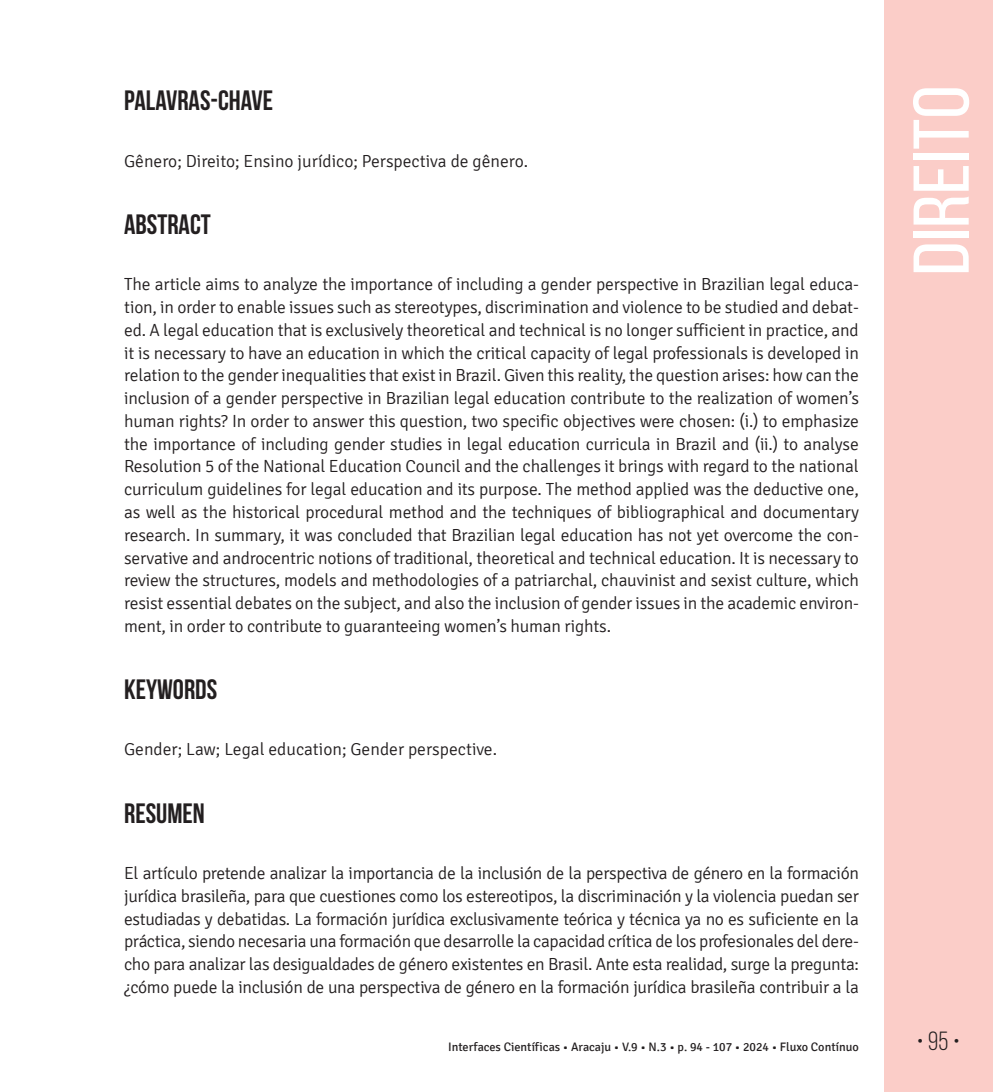
<style>
.page{position:relative;width:993px;height:1092px;background:#fff}
.page>*{position:absolute;margin:0;border:0;box-sizing:border-box;transform-origin:0 0}
.t1{font:78.75px "Bebas Neue";color:#fff;scale:1.09 1}
.Título_1{font:700 28px "Bebas Neue";color:#231f20}
.t2{font:26.25px "Bebas Neue";color:#231f20}
.TEXTO{font:300 17.5px/22.8px "Signika";letter-spacing:-.01em;color:#231f20;text-align:justify}
.t3{font:12.25px "Signika";color:#231f20}
</style>
<div class="page">
<div style="left:883px;top:0;width:109px;height:1091px;background:#fbcdc8"></div>
<p class="Título_1" style="left:124px;top:85px;width:150px">PALAVRAS-CHAVE</p>
<p class="TEXTO" style="left:124px;top:150px;width:405px">Gênero; Direito; Ensino jurídico; Perspectiva de gênero.</p>
<p class="Título_1" style="left:124px;top:209px;width:88px">ABSTRACT</p>
<p class="TEXTO" style="left:124px;top:273px;width:736px">The article aims to analyze the importance of including a gender perspective in Brazilian legal educa&shy;tion, in order to enable issues such as stereotypes, discrimination and violence to be studied and debat&shy;ed. A legal education that is exclusively theoretical and technical is no longer sufficient in practice, and it is necessary to have an education in which the critical capacity of legal professionals is developed in relation to the gender inequalities that exist in Brazil. Given this reality, the question arises: how can the inclusion of a gender perspective in Brazilian legal education contribute to the realization of women’s human rights? In order to answer this question, two specific objectives were chosen: (i.) to emphasize the importance of including gender studies in legal education curricula in Brazil and (ii.) to analyse Resolution 5 of the National Education Council and the challenges it brings with regard to the national curriculum guidelines for legal education and its purpose. The method applied was the deductive one, as well as the historical procedural method and the techniques of bibliographical and documentary research. In summary, it was concluded that Brazilian legal education has not yet overcome the con&shy;servative and androcentric notions of traditional, theoretical and technical education. It is necessary to review the structures, models and methodologies of a patriarchal, chauvinist and sexist culture, which resist essential debates on the subject, and also the inclusion of gender issues in the academic environ&shy;ment, in order to contribute to guaranteeing women’s human rights.</p>
<p class="Título_1" style="left:124px;top:674px;width:94px">KEYWORDS</p>
<p class="TEXTO" style="left:124px;top:738px;width:374px">Gender; Law; Legal education; Gender perspective.</p>
<p class="Título_1" style="left:124px;top:797px;width:82px">RESUMEN</p>
<p class="TEXTO" style="left:124px;top:862px;width:736px">El artículo pretende analizar la importancia de la inclusión de la perspectiva de género en la formación jurídica brasileña, para que cuestiones como los estereotipos, la discriminación y la violencia puedan ser estudiadas y debatidas. La formación jurídica exclusivamente teórica y técnica ya no es suficiente en la práctica, siendo necesaria una formación que desarrolle la capacidad crítica de los profesionales del dere&shy;cho para analizar las desigualdades de género existentes en Brasil. Ante esta realidad, surge la pregunta: ¿cómo puede la inclusión de una perspectiva de género en la formación jurídica brasileña contribuir a la</p>
<h1 class="t1" style="left:898px;top:275px;width:176px;rotate:-90deg">Direito</h1>
<p class="t3" style="left:448px;top:1040px;width:412px">Interfaces Científicas • Aracaju • V.9 • N.3 • p. 94 - 107 • 2024 • Fluxo Contínuo</p>
<h3 class="t2" style="left:916px;top:1026px;width:45px">• 95 •</h3>
</div>
